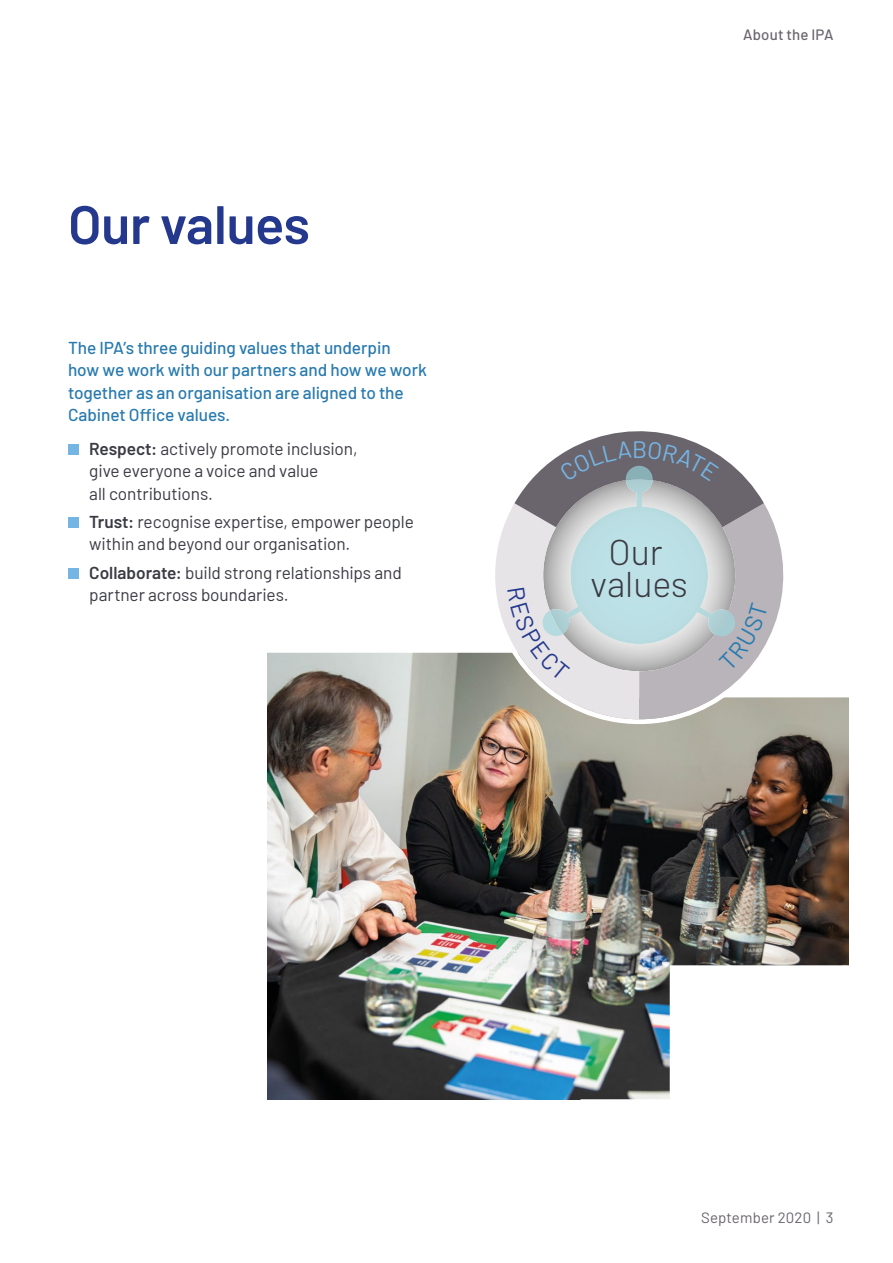
<style>
.page{position:relative;width:893px;height:1263px;background:#fff}
.page>*{position:absolute;margin:0;border:0;box-sizing:border-box;transform-origin:0 0}
.IPA_Heading_36{font:600 54px "Barlow";letter-spacing:-.01em;color:#24388d}
.t1{font:300 35.85px/32px "Barlow";color:#3a3a43;text-align:center}
.t2{font:23.85px "Barlow";color:#75b5e4}
.IPA_text_reg_11_5_bu{font:17.25px/22.5px "Barlow";letter-spacing:-.005em;color:#3a3a43}
.IPA_text_reg_11_5{font:500 17.25px/22.5px "Barlow";letter-spacing:-.005em;color:#287aaf}
.t3{font:15px "Barlow";letter-spacing:.01em;color:#6a656d}
.t4{font:500 15px "Barlow";letter-spacing:.01em;color:#6a656d}
.s1{font-weight:600}
</style>
<div class="page">
<img style="left:268px;top:697px;width:580px;height:402px">
<svg style="left:267px;top:652px;width:223px;height:45px;background:#a8a9a2"></svg>
<svg style="left:580px;top:965px;width:269px;height:135px"></svg>
<div style="left:68px;top:444px;width:11px;height:11px;background:#75b5e4"></div>
<div style="left:68px;top:517px;width:11px;height:11px;background:#75b5e4"></div>
<div style="left:68px;top:568px;width:11px;height:11px;background:#75b5e4"></div>
<svg style="left:490px;top:431px;width:303px;height:288px"></svg>
<p class="IPA_Heading_36" style="left:68px;top:185px;width:243px">Our values</p>
<p class="IPA_text_reg_11_5" style="left:68px;top:335px;width:361px">The IPA’s three guiding values that underpin<br>how we work with our partners and how we work together as an organisation are aligned to the Cabinet Office values.</p>
<p class="IPA_text_reg_11_5_bu" style="left:89px;top:436px;width:270px"><span class="s1">Respect:</span> actively promote inclusion, give everyone a voice and value<br>all contributions.</p>
<p class="IPA_text_reg_11_5_bu" style="left:89px;top:509px;width:326px"><span class="s1">Trust:</span> recognise expertise, empower people within and beyond our organisation.</p>
<p class="IPA_text_reg_11_5_bu" style="left:89px;top:560px;width:314px"><span class="s1">Collaborate:</span> build strong relationships and partner across boundaries.</p>
<p class="t4" style="left:743px;top:24px;width:92px">About the IPA</p>
<p class="t2" style="left:632px;top:432px;width:17px">B</p>
<p class="t1" style="left:590px;top:534px;width:99px">Our values</p>
<p class="t3" style="left:701px;top:1206px;width:134px">September 2020 | 3</p>
</div>
